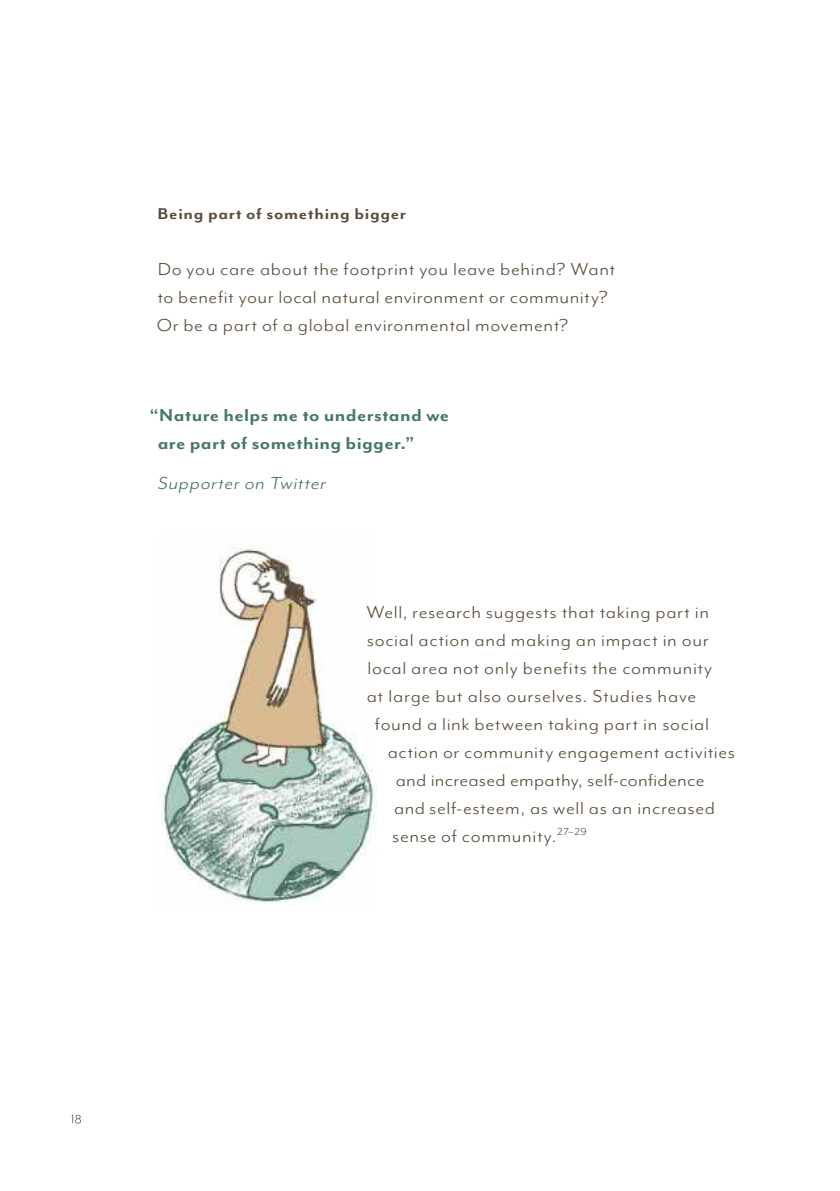
<style>
.page{position:relative;width:840px;height:1191px;background:#fff}
.page>*{position:absolute;margin:0;border:0;box-sizing:border-box;transform-origin:0 0}
.t1{font:20px/28px "Mr Eaves Mod OT";letter-spacing:.025em;color:#5a4c3a;scale:1.1 1}
.t2{font:700 20px/28px "Mr Eaves Mod OT";letter-spacing:.015em;color:#457768;scale:1.1 1}
.t3{font:italic 20px "Mr Eaves Mod OT";color:#457768;scale:1.1 1}
.t4{font:700 18px "Mr Eaves Mod OT";letter-spacing:.035em;color:#5a4c3a;scale:1.1 1}
</style>
<div class="page">
<svg style="left:71px;top:1114px;width:10px;height:9px"></svg>
<img style="left:161px;top:546px;width:215px;height:357px">
<p class="t4" style="left:157px;top:204px;width:227px">Being part of something bigger</p>
<p class="t1" style="left:157px;top:255px;width:418px">Do you care about the footprint you leave behind? Want to benefit your local natural environment or community?<br>Or be a part of a global environmental movement?</p>
<p class="t2" style="left:158px;top:401px;width:266px;text-indent:-8px">“Nature helps me to understand we are part of something bigger.”</p>
<p class="t3" style="left:157px;top:472px;width:158px">Supporter on Twitter</p>
<p class="t1" style="left:366px;top:598px;width:313px">Well, research suggests that taking part in</p>
<p class="t1" style="left:366px;top:626px;width:312px">social action and making an impact in our</p>
<p class="t1" style="left:367px;top:654px;width:315px">local area not only benefits the community</p>
<p class="t1" style="left:366px;top:682px;width:301px">at large but also ourselves. Studies have</p>
<p class="t1" style="left:375px;top:710px;width:305px">found a link between taking part in social</p>
<p class="t1" style="left:387px;top:738px;width:317px">action or community engagement activities</p>
<p class="t1" style="left:395px;top:766px;width:282px">and increased empathy, self-confidence</p>
<p class="t1" style="left:394px;top:794px;width:293px">and self-esteem, as well as an increased</p>
<p class="t1" style="left:392px;top:822px;width:178px">sense of community.<sup>27–29</sup></p>
</div>
